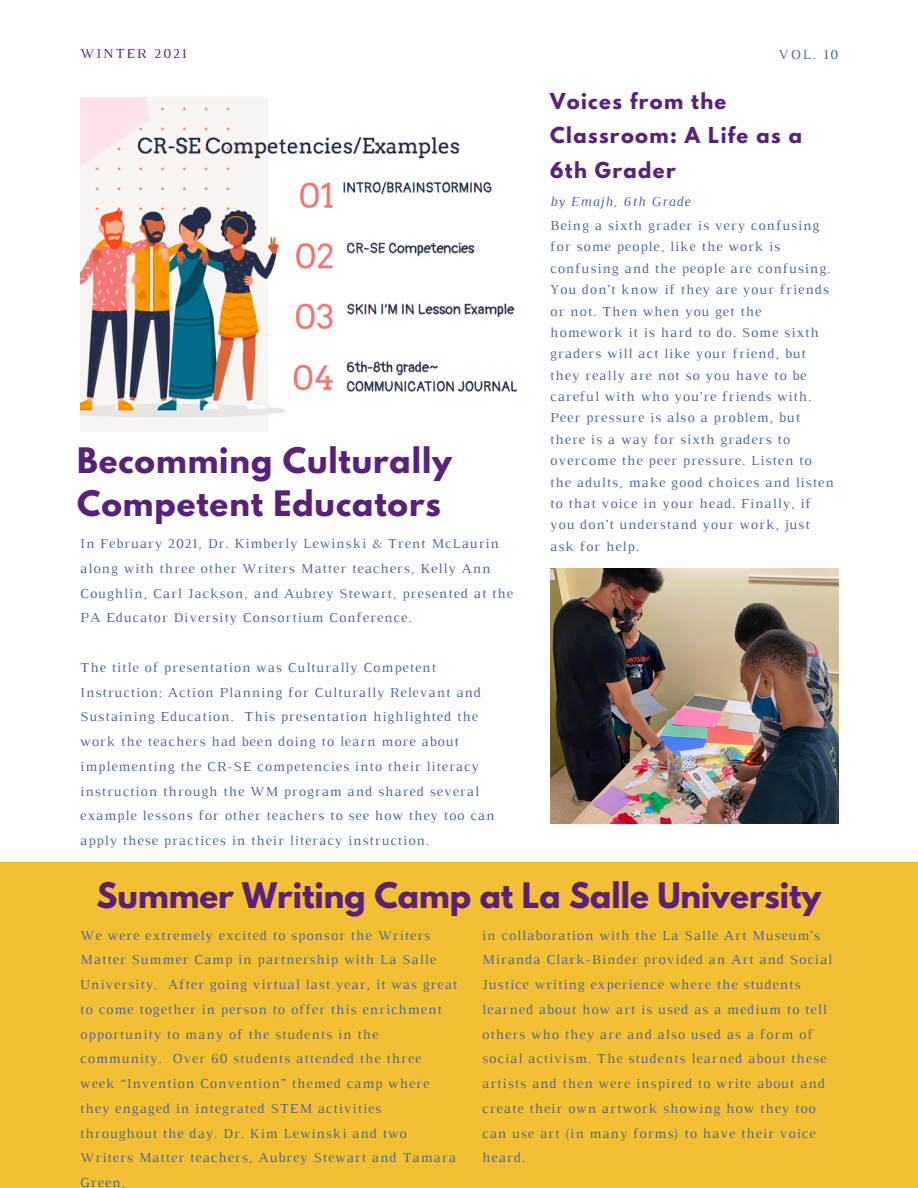
<style>
.page{position:relative;width:918px;height:1188px;background:#fff}
.page>*{position:absolute;margin:0;border:0;box-sizing:border-box;transform-origin:0 0}
.t1{font:700 31.2px/42.8px "League Spartan";letter-spacing:.03em;color:#59217b}
.t2{font:700 31.2px "League Spartan";color:#59217b}
.t3{font:700 19.5px/34.8px "League Spartan";letter-spacing:.07em;color:#59217b}
.t4{font:13.95px/24.8px "Luthier";letter-spacing:.07em;color:#486595}
.t5{font:italic 13.95px "Luthier";letter-spacing:.07em;color:#486595}
.t6{font:13.95px "Luthier";letter-spacing:.14em;color:#59217b}
</style>
<div class="page">
<div style="left:0;top:863px;width:918px;height:325px;background:#f3bf33"></div>
<img style="left:80px;top:97px;width:437px;height:334px">
<img style="left:550px;top:568px;width:288px;height:255px">
<p class="t6" style="left:80px;top:49px;width:108px">WINTER 2021</p>
<p class="t4" style="left:779px;top:43px;width:61px">VOL. 10</p>
<p class="t1" style="left:77px;top:443px;width:376px">Becomming Culturally<br>Competent Educators</p>
<p class="t4" style="left:80px;top:532px;width:434px">In February 2021, Dr. Kimberly Lewinski &amp; Trent McLaurin along with three other Writers Matter teachers, Kelly Ann Coughlin, Carl Jackson, and Aubrey Stewart, presented at the PA Educator Diversity Consortium Conference.</p>
<p class="t4" style="left:80px;top:656px;width:416px">The title of presentation was Culturally Competent Instruction: Action Planning for Culturally Relevant and Sustaining Education. This presentation highlighted the work the teachers had been doing to learn more about implementing the CR-SE competencies into their literacy instruction through the WM program and shared several example lessons for other teachers to see how they too can apply these practices in their literacy instruction.</p>
<p class="t3" style="left:550px;top:86px;width:253px">Voices from the<br>Classroom: A Life as a<br>6th Grader</p>
<p class="t5" style="left:550px;top:197px;width:141px">by Emajh, 6th Grade</p>
<p class="t4" style="left:550px;top:216px;width:285px;line-height:21.3px">Being a sixth grader is very confusing for some people, like the work is confusing and the people are confusing.<br>You don’t know if they are your friends or not. Then when you get the homework it is hard to do. Some sixth graders will act like your friend, but they really are not so you have to be careful with who you’re friends with.<br>Peer pressure is also a problem, but there is a way for sixth graders to overcome the peer pressure. Listen to the adults, make good choices and listen to that voice in your head. Finally, if you don’t understand your work, just ask for help.</p>
<p class="t2" style="left:97px;top:880px;width:726px">Summer Writing Camp at La Salle University</p>
<p class="t4" style="left:80px;top:924px;width:379px">We were extremely excited to sponsor the Writers Matter Summer Camp in partnership with La Salle University. After going virtual last year, it was great to come together in person to offer this enrichment opportunity to many of the students in the community. Over 60 students attended the three week “Invention Convention” themed camp where they engaged in integrated STEM activities throughout the day. Dr. Kim Lewinski and two Writers Matter teachers, Aubrey Stewart and Tamara Green,</p>
<p class="t4" style="left:482px;top:924px;width:351px">in collaboration with the La Salle Art Museum’s Miranda Clark-Binder provided an Art and Social Justice writing experience where the students learned about how art is used as a medium to tell others who they are and also used as a form of social activism. The students learned about these artists and then were inspired to write about and create their own artwork showing how they too can use art (in many forms) to have their voice heard.</p>
</div>
